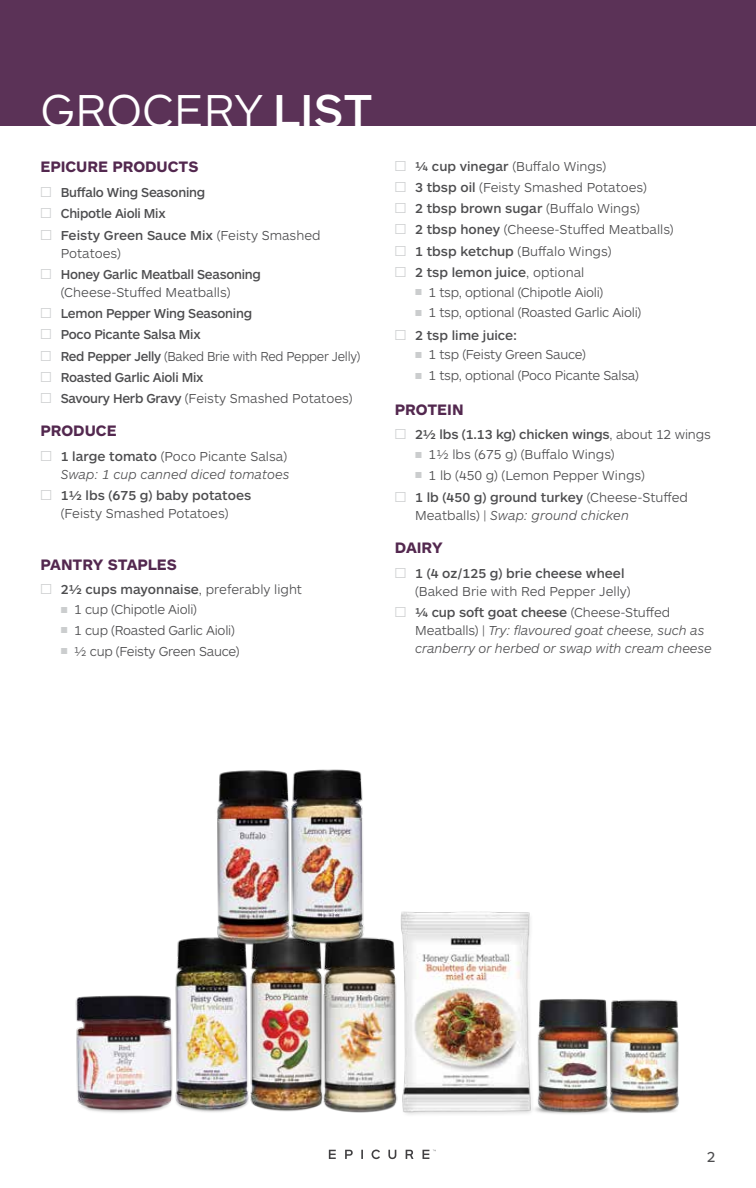
<style>
.page{position:relative;width:756px;height:1188px;background:#fff}
.page>*{position:absolute;margin:0;border:0;box-sizing:border-box;transform-origin:0 0}
.t1{font:300 48px "ARS Maquette Pro";color:#fff}
.t2{font:700 15.75px "ARS Maquette Pro";color:#53284f}
.t3{font:15px "ARS Maquette Pro";color:#4d4d4f}
.t4{font:300 13.5px/18px "ARS Maquette Pro";color:#4d4d4f}
.t5{font:300 13.5px/18px "ARS Maquette Pro";letter-spacing:-.02em;color:#4d4d4f}
.t6{font:500 13.5px/18px "ARS Maquette Pro";letter-spacing:-.02em;color:#4d4d4f}
.t7{font:italic 300 13.5px/18px "ARS Maquette Pro";letter-spacing:-.01em;color:#4d4d4f;text-align:right}
.t8{font:500 13.5px/18px "ARS Maquette Pro";color:#4d4d4f;text-align:center}
.t9{font:300 13.5px "ARS Maquette Pro";letter-spacing:-.02em;color:#4d4d4f;scale:.95 1}
.s1{font-weight:500}
.s2{font-weight:400;font-size:15px;color:#cbcdce}
.s3{font-weight:300}
.s4{font-weight:400;font-style:normal;font-size:15px;color:#cbcdce}
.s5{font-weight:500;font-style:normal}
.s6{font-style:normal}
.s7{font-weight:400;font-size:9px;color:#cbcdce}
.s8{font-style:italic}
</style>
<div class="page">
<div style="left:0;top:0;width:756px;height:125px;background:#5b3257"></div>
<img style="left:388px;top:911px;width:142px;height:245px">
<img style="left:175px;top:937px;width:68px;height:175px">
<img style="left:243px;top:947px;width:73px;height:165px">
<img style="left:316px;top:916px;width:89px;height:197px">
<img style="left:75px;top:982px;width:106px;height:131px">
<img style="left:529px;top:988px;width:69px;height:138px">
<img style="left:598px;top:999px;width:81px;height:114px">
<img style="left:206px;top:770px;width:68px;height:177px">
<img style="left:274px;top:769px;width:97px;height:182px">
<svg style="left:329px;top:1150px;width:7px;height:9px"></svg>
<svg style="left:345px;top:1150px;width:8px;height:9px"></svg>
<svg style="left:361px;top:1150px;width:2px;height:9px"></svg>
<svg style="left:388px;top:1150px;width:8px;height:9px"></svg>
<svg style="left:406px;top:1150px;width:7px;height:9px"></svg>
<svg style="left:423px;top:1150px;width:13px;height:9px"></svg>
<svg style="left:372px;top:1150px;width:8px;height:9px"></svg>
<h1 class="t1" style="left:40px;top:80px;width:334px">GROCERY <span class="s1">LIST</span></h1>
<p class="t2" style="left:40px;top:157px;width:159px">EPICURE PRODUCTS</p>
<p class="t6" style="left:40px;top:183px;width:166px"><span class="s2">□</span> Buffalo Wing Seasoning</p>
<p class="t6" style="left:40px;top:204px;width:127px"><span class="s2">□</span> Chipotle Aioli Mix</p>
<p class="t4" style="left:61px;top:225px;width:261px;text-indent:-20px"><span class="s2">□</span> <span class="s1">Feisty Green Sauce Mix</span> (Feisty Smashed<br>Potatoes)</p>
<p class="t6" style="left:61px;top:265px;width:202px;text-indent:-20px"><span class="s2">□</span> Honey Garlic Meatball Seasoning <span class="s3">(Cheese-Stuffed Meatballs)</span></p>
<p class="t6" style="left:40px;top:304px;width:213px"><span class="s2">□</span> Lemon Pepper Wing Seasoning</p>
<p class="t6" style="left:40px;top:325px;width:162px"><span class="s2">□</span> Poco Picante Salsa Mix</p>
<p class="t9" style="left:40px;top:347px;width:338px"><span class="s2">□</span> <span class="s1">Red Pepper Jelly</span> (Baked Brie with Red Pepper Jelly)</p>
<p class="t6" style="left:40px;top:367px;width:164px"><span class="s2">□</span> Roasted Garlic Aioli Mix</p>
<p class="t4" style="left:40px;top:389px;width:314px"><span class="s2">□</span> <span class="s1">Savoury Herb Gravy</span> (Feisty Smashed Potatoes)</p>
<p class="t2" style="left:40px;top:421px;width:78px">PRODUCE</p>
<p class="t7" style="left:40px;top:447px;width:251px"><span class="s4">□</span> <span class="s5">1 large tomato</span> <span class="s6">(Poco Picante Salsa)<br></span>Swap: 1 cup canned diced tomatoes</p>
<p class="t8" style="left:40px;top:486px;width:212px"><span class="s2">□</span> 1½ lbs (675 g) baby potatoes <span class="s3">(Feisty Smashed Potatoes)</span></p>
<p class="t2" style="left:40px;top:554px;width:138px">PANTRY STAPLES</p>
<p class="t8" style="left:40px;top:580px;width:263px"><span class="s2">□</span> 2½ cups mayonnaise<span class="s3">, preferably light</span></p>
<p class="t5" style="left:61px;top:600px;width:138px"><span class="s7">■</span> 1 cup (Chipotle Aioli)</p>
<p class="t5" style="left:61px;top:621px;width:176px"><span class="s7">■</span> 1 cup (Roasted Garlic Aioli)</p>
<p class="t5" style="left:61px;top:641px;width:180px"><span class="s7">■</span> ½ cup (Feisty Green Sauce)</p>
<p class="t4" style="left:395px;top:156px;width:213px"><span class="s2">□</span> <span class="s1">¼ cup vinegar</span> (Buffalo Wings)</p>
<p class="t4" style="left:395px;top:178px;width:254px"><span class="s2">□</span> <span class="s1">3 tbsp oil</span> (Feisty Smashed Potatoes)</p>
<p class="t8" style="left:395px;top:199px;width:247px"><span class="s2">□</span> 2 tbsp brown sugar <span class="s3">(Buffalo Wings)</span></p>
<p class="t4" style="left:395px;top:220px;width:280px"><span class="s2">□</span> <span class="s1">2 tbsp honey</span> (Cheese-Stuffed Meatballs)</p>
<p class="t4" style="left:395px;top:241px;width:218px"><span class="s2">□</span> <span class="s1">1 tbsp ketchup</span> (Buffalo Wings)</p>
<p class="t8" style="left:395px;top:262px;width:191px"><span class="s2">□</span> 2 tsp lemon juice<span class="s3">, optional</span></p>
<p class="t5" style="left:415px;top:282px;width:190px"><span class="s7">■</span> 1 tsp, optional (Chipotle Aioli)</p>
<p class="t5" style="left:415px;top:303px;width:228px"><span class="s7">■</span> 1 tsp, optional (Roasted Garlic Aioli)</p>
<p class="t8" style="left:395px;top:325px;width:124px"><span class="s2">□</span> 2 tsp lime juice:</p>
<p class="t5" style="left:415px;top:345px;width:172px"><span class="s7">■</span> 1 tsp (Feisty Green Sauce)</p>
<p class="t5" style="left:415px;top:366px;width:225px"><span class="s7">■</span> 1 tsp, optional (Poco Picante Salsa)</p>
<p class="t2" style="left:395px;top:399px;width:70px">PROTEIN</p>
<p class="t6" style="left:395px;top:425px;width:318px"><span class="s2">□</span> 2½ lbs (1.13 kg) chicken wings<span class="s3">, about 12 wings</span></p>
<p class="t4" style="left:415px;top:445px;width:201px"><span class="s7">■</span> 1½ lbs (675 g) (Buffalo Wings)</p>
<p class="t4" style="left:415px;top:466px;width:231px"><span class="s7">■</span> 1 lb (450 g) (Lemon Pepper Wings)</p>
<p class="t5" style="left:415px;top:488px;width:274px;text-indent:-20px"><span class="s2">□</span> <span class="s1">1 lb (450 g) ground turkey</span> (Cheese-Stuffed<br>Meatballs) | <span class="s8">Swap: ground chicken</span></p>
<p class="t2" style="left:395px;top:538px;width:49px">DAIRY</p>
<p class="t4" style="left:415px;top:564px;width:217px;text-indent:-20px"><span class="s2">□</span> <span class="s1">1 (4 oz/125 g) brie cheese wheel </span>(Baked Brie with Red Pepper Jelly)</p>
<p class="t7" style="left:415px;top:603px;width:298px;text-align:left;text-indent:-20px"><span class="s4">□</span> <span class="s5">¼ cup soft goat cheese</span> <span class="s6">(Cheese-Stuffed<br>Meatballs) |</span> Try: flavoured goat cheese, such as cranberry or herbed or swap with cream cheese</p>
<p class="t3" style="left:707px;top:1147px;width:10px">2</p>
</div>
